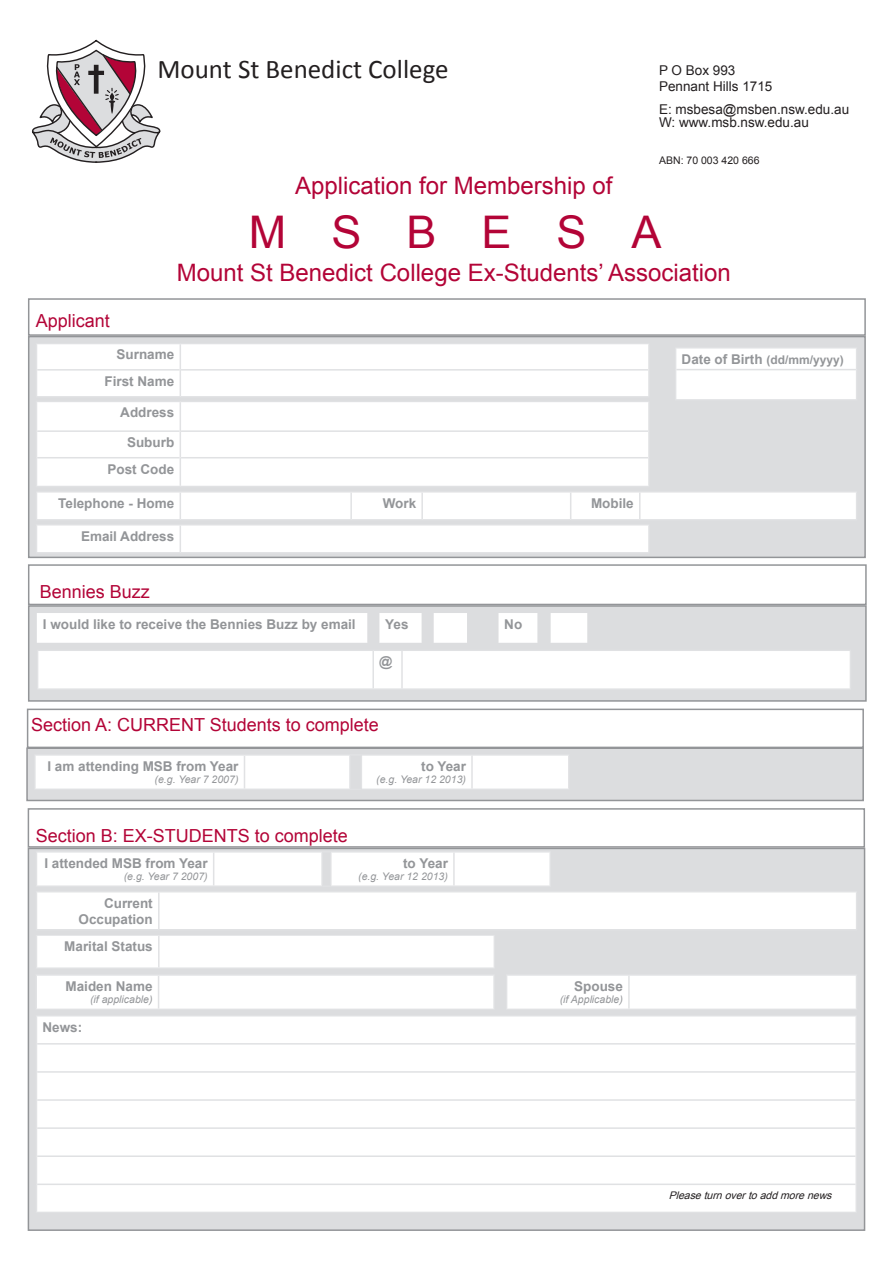
<style>
.page{position:relative;width:893px;height:1263px;background:#fff}
.page>*{position:absolute;margin:0;border:0;box-sizing:border-box;transform-origin:0 0}
.t1{font:45px "Arial";letter-spacing:1em;color:#b30437}
.t2{font:27px "Calibri";color:#231f20}
.t3{font:24px "Arial";color:#b30437}
.t4{font:18px "Arial";color:#b30437}
.t5{font:700 13.5px/16.2px "Arial";color:#939598;text-align:right}
.t6{font:13.5px/16.2px "Arial";color:#231f20}
.t7{font:700 12px "Arial";color:#939598}
.t8{font:italic 10.5px "Arial";color:#939598}
.t9{font:italic 10.5px "Arial";color:#231f20}
.t10{font:10.5px "Arial";color:#231f20}
.s1{font-size:13.5px}
</style>
<div class="page">
<svg style="left:32px;top:40px;width:128px;height:123px"></svg>
<div style="left:28px;top:298px;width:838px;height:38px;border:2px solid #939598"></div>
<div style="left:27px;top:709px;width:837px;height:39px;border:2px solid #939598"></div>
<div style="left:28px;top:336px;width:838px;height:222px;background:#dcdddf;border:2px solid #939598"></div>
<hr style="left:180px;top:343px;width:470px;height:1px;background:#e0e1e3">
<hr style="left:180px;top:396px;width:470px;height:2px;background:#e0e1e3">
<hr style="left:648px;top:344px;width:2px;height:26px;background:#e1e2e4">
<hr style="left:648px;top:370px;width:2px;height:26px;background:#e1e2e4">
<hr style="left:675px;top:347px;width:182px;height:1px;background:#e0e1e3">
<hr style="left:675px;top:399px;width:182px;height:2px;background:#e0e1e3">
<div style="left:676px;top:348px;width:180px;height:51px;background:#fff"></div>
<hr style="left:36px;top:491px;width:144px;height:1px;background:#e0e1e3">
<hr style="left:180px;top:491px;width:171px;height:1px;background:#e0e1e3">
<hr style="left:351px;top:491px;width:71px;height:1px;background:#e0e1e3">
<hr style="left:422px;top:491px;width:149px;height:1px;background:#e0e1e3">
<hr style="left:571px;top:491px;width:69px;height:1px;background:#e0e1e3">
<hr style="left:640px;top:491px;width:217px;height:1px;background:#e0e1e3">
<hr style="left:180px;top:401px;width:470px;height:1px;background:#e0e1e3">
<hr style="left:36px;top:486px;width:144px;height:1px;background:#e0e1e3">
<hr style="left:180px;top:486px;width:470px;height:1px;background:#e0e1e3">
<hr style="left:648px;top:402px;width:2px;height:29px;background:#e1e2e4">
<hr style="left:648px;top:431px;width:2px;height:27px;background:#e1e2e4">
<hr style="left:648px;top:458px;width:2px;height:28px;background:#e1e2e4">
<svg style="left:37px;top:344px;width:611px;height:142px"></svg>
<hr style="left:36px;top:552px;width:144px;height:2px;background:#e0e1e3">
<hr style="left:180px;top:552px;width:470px;height:2px;background:#e0e1e3">
<svg style="left:37px;top:492px;width:819px;height:60px"></svg>
<div style="left:28px;top:564px;width:839px;height:41px;border:2px solid #939598"></div>
<div style="left:28px;top:605px;width:839px;height:97px;background:#dcdddf;border:2px solid #939598"></div>
<svg style="left:37px;top:613px;width:550px;height:30px"></svg>
<div style="left:38px;top:651px;width:812px;height:37px;background:#fff"></div>
<hr style="left:37px;top:649px;width:336px;height:2px;background:#e0e1e3">
<hr style="left:373px;top:649px;width:29px;height:2px;background:#e0e1e3">
<hr style="left:402px;top:649px;width:449px;height:2px;background:#e0e1e3">
<hr style="left:37px;top:688px;width:336px;height:2px;background:#e0e1e3">
<hr style="left:373px;top:688px;width:29px;height:2px;background:#e0e1e3">
<hr style="left:402px;top:688px;width:449px;height:2px;background:#e0e1e3">
<hr style="left:401px;top:651px;width:2px;height:37px;background:#e1e2e4">
<hr style="left:850px;top:651px;width:1px;height:37px;background:#e1e2e4">
<hr style="left:37px;top:651px;width:1px;height:37px;background:#e1e2e4">
<hr style="left:372px;top:651px;width:2px;height:37px;background:#e1e2e4">
<div style="left:28px;top:848px;width:837px;height:383px;background:#dcdddf;border:2px solid #939598"></div>
<div style="left:37px;top:1016px;width:818px;height:196px;background:#fff"></div>
<hr style="left:36px;top:1015px;width:821px;height:1px;background:#e0e1e3">
<hr style="left:37px;top:1043px;width:818px;height:1px;background:#e0e1e3">
<hr style="left:37px;top:1071px;width:818px;height:2px;background:#e0e1e3">
<hr style="left:37px;top:1099px;width:818px;height:2px;background:#e0e1e3">
<hr style="left:37px;top:1127px;width:818px;height:2px;background:#e0e1e3">
<hr style="left:37px;top:1155px;width:818px;height:2px;background:#e0e1e3">
<hr style="left:37px;top:1183px;width:818px;height:2px;background:#e0e1e3">
<hr style="left:36px;top:1212px;width:821px;height:1px;background:#e0e1e3">
<hr style="left:855px;top:1016px;width:2px;height:28px;background:#e1e2e4">
<hr style="left:855px;top:1044px;width:2px;height:28px;background:#e1e2e4">
<hr style="left:855px;top:1072px;width:2px;height:28px;background:#e1e2e4">
<hr style="left:855px;top:1100px;width:2px;height:28px;background:#e1e2e4">
<hr style="left:855px;top:1128px;width:2px;height:28px;background:#e1e2e4">
<hr style="left:855px;top:1156px;width:2px;height:28px;background:#e1e2e4">
<hr style="left:855px;top:1184px;width:2px;height:28px;background:#e1e2e4">
<hr style="left:36px;top:967px;width:123px;height:2px;background:#e0e1e3">
<hr style="left:159px;top:967px;width:336px;height:2px;background:#e0e1e3">
<svg style="left:37px;top:852px;width:819px;height:116px"></svg>
<hr style="left:36px;top:929px;width:123px;height:1px;background:#e0e1e3">
<hr style="left:159px;top:929px;width:698px;height:1px;background:#e0e1e3">
<hr style="left:36px;top:891px;width:123px;height:1px;background:#e1e2e4">
<hr style="left:36px;top:892px;width:1px;height:37px;background:#e1e2e4">
<hr style="left:159px;top:891px;width:698px;height:1px;background:#e1e2e4">
<hr style="left:158px;top:892px;width:2px;height:37px;background:#e1e2e4">
<hr style="left:856px;top:892px;width:1px;height:37px;background:#e1e2e4">
<div style="left:37px;top:976px;width:456px;height:33px;background:#fff"></div>
<hr style="left:35px;top:1009px;width:124px;height:1px;background:#e0e1e3">
<hr style="left:159px;top:1009px;width:336px;height:1px;background:#e0e1e3">
<hr style="left:35px;top:974px;width:124px;height:2px;background:#e1e2e4">
<hr style="left:35px;top:976px;width:2px;height:33px;background:#e1e2e4">
<hr style="left:159px;top:974px;width:336px;height:2px;background:#e1e2e4">
<hr style="left:158px;top:976px;width:1px;height:33px;background:#e1e2e4">
<hr style="left:493px;top:976px;width:2px;height:33px;background:#e1e2e4">
<div style="left:507px;top:976px;width:349px;height:33px;background:#fff"></div>
<hr style="left:506px;top:1009px;width:123px;height:1px;background:#e0e1e3">
<hr style="left:629px;top:1009px;width:228px;height:1px;background:#e0e1e3">
<hr style="left:506px;top:974px;width:123px;height:2px;background:#e1e2e4">
<hr style="left:506px;top:976px;width:1px;height:33px;background:#e1e2e4">
<hr style="left:629px;top:974px;width:228px;height:2px;background:#e1e2e4">
<hr style="left:628px;top:976px;width:2px;height:33px;background:#e1e2e4">
<hr style="left:856px;top:976px;width:1px;height:33px;background:#e1e2e4">
<div style="left:26px;top:747px;width:838px;height:54px;background:#dcdddf;border:2px solid #939598"></div>
<hr style="left:34px;top:788px;width:210px;height:2px;background:#e0e1e3">
<hr style="left:472px;top:788px;width:98px;height:2px;background:#e0e1e3">
<hr style="left:472px;top:754px;width:98px;height:2px;background:#e1e2e4">
<hr style="left:568px;top:756px;width:2px;height:32px;background:#e1e2e4">
<hr style="left:34px;top:754px;width:210px;height:2px;background:#e1e2e4">
<hr style="left:34px;top:756px;width:2px;height:32px;background:#e1e2e4">
<svg style="left:35px;top:755px;width:533px;height:34px"></svg>
<hr style="left:349px;top:756px;width:2px;height:32px;background:#e1e2e4">
<hr style="left:361px;top:754px;width:111px;height:2px;background:#e1e2e4">
<hr style="left:361px;top:756px;width:1px;height:32px;background:#e1e2e4">
<hr style="left:471px;top:756px;width:2px;height:32px;background:#e1e2e4">
<div style="left:28px;top:808px;width:837px;height:40px;border:2px solid #939598"></div>
<h2 class="t2" style="left:157px;top:52px;width:293px">Mount St Benedict College</h2>
<p class="t6" style="left:659px;top:62px;width:115px">P O Box 993<br>Pennant Hills 1715</p>
<p class="t6" style="left:659px;top:102px;width:192px;line-height:13.5px">E: msbesa@msben.nsw.edu.au<br>W: www.msb.nsw.edu.au</p>
<p class="t10" style="left:659px;top:153px;width:102px">ABN: 70 003 420 666</p>
<p class="t4" style="left:36px;top:309px;width:76px">Applicant</p>
<h3 class="t3" style="left:295px;top:170px;width:319px">Application for Membership of</h3>
<h1 class="t1" style="left:249px;top:203px;width:414px">MSBESA</h1>
<h3 class="t3" style="left:177px;top:257px;width:556px">Mount St Benedict College Ex-Students’ Association</h3>
<p class="t5" style="left:117px;top:347px;width:59px">Surname</p>
<p class="t5" style="left:105px;top:373px;width:71px">First Name</p>
<p class="t5" style="left:120px;top:405px;width:56px">Address</p>
<p class="t5" style="left:127px;top:435px;width:49px">Suburb</p>
<p class="t5" style="left:108px;top:461px;width:68px">Post Code</p>
<p class="t5" style="left:58px;top:495px;width:118px">Telephone - Home</p>
<p class="t5" style="left:383px;top:495px;width:35px">Work</p>
<p class="t5" style="left:591px;top:495px;width:44px">Mobile</p>
<p class="t5" style="left:81px;top:528px;width:95px">Email Address</p>
<p class="t4" style="left:40px;top:579px;width:112px">Bennies Buzz</p>
<p class="t5" style="left:43px;top:616px;width:314px">I would like to receive the Bennies Buzz by email</p>
<p class="t5" style="left:385px;top:616px;width:25px">Yes</p>
<p class="t5" style="left:504px;top:616px;width:19px">No</p>
<p class="t5" style="left:379px;top:654px;width:15px">@</p>
<p class="t4" style="left:31px;top:713px;width:349px">Section A: CURRENT Students to complete</p>
<p class="t5" style="left:47px;top:758px;width:193px">I am attending MSB from Year</p>
<p class="t8" style="left:155px;top:773px;width:85px">(e.g. Year 7 2007)</p>
<p class="t5" style="left:421px;top:758px;width:46px">to Year</p>
<p class="t8" style="left:376px;top:773px;width:91px">(e.g. Year 12 2013)</p>
<p class="t4" style="left:36px;top:824px;width:314px">Section B: EX-STUDENTS to complete</p>
<p class="t5" style="left:44px;top:855px;width:165px">I attended MSB from Year</p>
<p class="t8" style="left:124px;top:870px;width:85px">(e.g. Year 7 2007)</p>
<p class="t5" style="left:79px;top:895px;width:76px">Current<br>Occupation</p>
<p class="t5" style="left:64px;top:938px;width:90px">Marital Status</p>
<p class="t5" style="left:403px;top:855px;width:46px">to Year</p>
<p class="t8" style="left:358px;top:870px;width:91px">(e.g. Year 12 2013)</p>
<p class="t5" style="left:66px;top:978px;width:89px">Maiden Name</p>
<p class="t8" style="left:90px;top:993px;width:64px">(if applicable)</p>
<p class="t5" style="left:42px;top:1019px;width:41px">News:</p>
<p class="t5" style="left:574px;top:978px;width:50px">Spouse</p>
<p class="t8" style="left:560px;top:993px;width:65px">(if Applicable)</p>
<p class="t7" style="left:682px;top:351px;width:164px"><span class="s1">Date of Birth</span> (dd/mm/yyyy)</p>
<p class="t9" style="left:669px;top:1189px;width:168px">Pleaseturnovertoaddmorenews</p>
</div>
